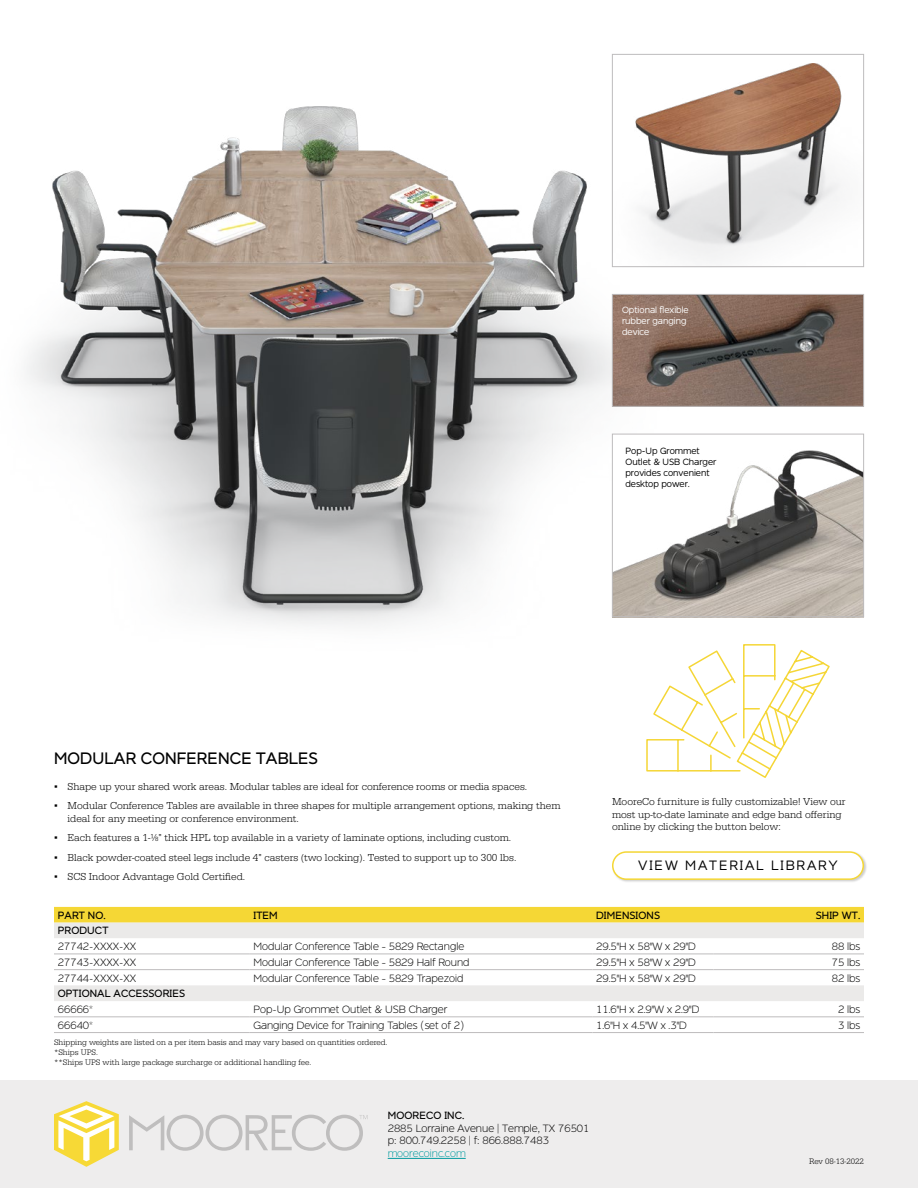
<style>
.page{position:relative;width:918px;height:1188px;background:#fff}
.page>*{position:absolute;margin:0;border:0;box-sizing:border-box;transform-origin:0 0}
.t1{font:16.5px "Dylan";letter-spacing:.01em;color:#000}
.t2{font:300 13.5px "Dylan";letter-spacing:.14em;color:#000}
.t3{font:300 10.5px/12.6px "Serifa";color:#000}
.t4{font:100 10.5px/12.6px "Dylan";color:#000}
.t5{font:10.5px "Dylan";letter-spacing:.01em;color:#000}
.t6{font:100 10.5px "Dylan";color:#009a9f}
.t7{font:300 9px/10.8px "Dylan";color:#000}
.t8{font:300 9px/10.8px "Dylan";color:#fff}
.t9{font:300 8.25px/9.9px "Serifa";color:#000}
.s1{font-family:"Verdana";font-weight:400}
</style>
<div class="page">
<div style="left:0;top:1080px;width:918px;height:108px;background:#eeeded"></div>
<svg style="left:54px;top:1101px;width:65px;height:66px"></svg>
<svg style="left:129px;top:1115px;width:238px;height:36px"></svg>
<hr style="left:388px;top:1158px;width:78px;height:1px;background:#009a9f">
<img style="left:26px;top:106px;width:643px;height:519px">
<div style="left:54px;top:907px;width:810px;height:16px;background:#f5d735"></div>
<svg style="left:54px;top:923px;width:810px;height:78px"></svg>
<hr style="left:54px;top:1032px;width:196px;height:1px;background:#bebcbd">
<hr style="left:250px;top:1032px;width:342px;height:1px;background:#bebcbd">
<hr style="left:592px;top:1032px;width:121px;height:1px;background:#bebcbd">
<hr style="left:713px;top:1032px;width:151px;height:1px;background:#bebcbd">
<hr style="left:54px;top:1017px;width:196px;height:1px;background:#bebcbd">
<hr style="left:250px;top:1017px;width:342px;height:1px;background:#bebcbd">
<hr style="left:592px;top:1017px;width:121px;height:1px;background:#bebcbd">
<hr style="left:713px;top:1017px;width:151px;height:1px;background:#bebcbd">
<hr style="left:54px;top:969px;width:196px;height:1px;background:#bebcbd">
<hr style="left:250px;top:969px;width:342px;height:1px;background:#bebcbd">
<hr style="left:592px;top:969px;width:121px;height:1px;background:#bebcbd">
<hr style="left:713px;top:969px;width:151px;height:1px;background:#bebcbd">
<hr style="left:54px;top:954px;width:196px;height:1px;background:#bebcbd">
<hr style="left:250px;top:954px;width:342px;height:1px;background:#bebcbd">
<hr style="left:592px;top:954px;width:121px;height:1px;background:#bebcbd">
<hr style="left:713px;top:954px;width:151px;height:1px;background:#bebcbd">
<div style="left:612px;top:851px;width:256px;height:32px;background:#000;opacity:.2"></div>
<div style="left:613px;top:852px;width:250px;height:27px;background:#fff;border-radius:14px"></div>
<div style="left:612px;top:851px;width:252px;height:29px;border:2px solid #f5d735;border-radius:14px"></div>
<svg style="left:646px;top:644px;width:184px;height:134px"></svg>
<img style="left:614px;top:436px;width:248px;height:179px">
<div style="left:612px;top:434px;width:252px;height:183px;border:1px solid #bebcbd"></div>
<img style="left:614px;top:296px;width:248px;height:109px">
<div style="left:612px;top:294px;width:252px;height:113px;border:1px solid #bebcbd"></div>
<img style="left:614px;top:64px;width:228px;height:201px">
<div style="left:612px;top:54px;width:252px;height:213px;border:1px solid #bebcbd"></div>
<p class="t8" style="left:622px;top:305px;width:68px">Optional flexible rubber ganging device</p>
<p class="t7" style="left:626px;top:445px;width:92px">Pop-Up Grommet<br>Outlet &amp; USB Charger provides convenient desktop power.</p>
<h1 class="t1" style="left:54px;top:747px;width:265px">MODULAR CONFERENCE TABLES</h1>
<p class="t3" style="left:54px;top:780px;width:475px"><span class="s1">▪</span> Shape up your shared work areas. Modular tables are ideal for conference rooms or media spaces.</p>
<p class="t3" style="left:68px;top:800px;width:495px;text-indent:-14px"><span class="s1">▪</span> Modular Conference Tables are available in three shapes for multiple arrangement options, making them ideal for any meeting or conference environment.</p>
<p class="t3" style="left:54px;top:832px;width:459px"><span class="s1">▪</span> Each features a 1-1/8" thick HPL top available in a variety of laminate options, including custom.</p>
<p class="t3" style="left:54px;top:851px;width:464px"><span class="s1">▪</span> Black powder-coated steel legs include 4" casters (two locking). Tested to support up to 300 lbs.</p>
<p class="t3" style="left:54px;top:870px;width:193px"><span class="s1">▪</span> SCS Indoor Advantage Gold Certified.</p>
<p class="t3" style="left:612px;top:795px;width:235px">MooreCo furniture is fully customizable! View our most up-to-date laminate and edge band offering online by clicking the button below:</p>
<p class="t2" style="left:638px;top:857px;width:201px">VIEW MATERIAL LIBRARY</p>
<p class="t5" style="left:58px;top:908px;width:49px">PART NO.</p>
<p class="t5" style="left:254px;top:908px;width:26px">ITEM</p>
<p class="t5" style="left:596px;top:908px;width:65px">DIMENSIONS</p>
<p class="t5" style="left:816px;top:908px;width:46px">SHIP WT.</p>
<p class="t5" style="left:58px;top:924px;width:52px">PRODUCT</p>
<p class="t4" style="left:58px;top:940px;width:80px">27742-XXXX-XX</p>
<p class="t4" style="left:254px;top:940px;width:212px">Modular Conference Table – 5829 Rectangle</p>
<p class="t4" style="left:596px;top:940px;width:101px">29.5"H x 58"W x 29"D</p>
<p class="t4" style="left:832px;top:940px;width:30px">88 lbs</p>
<p class="t4" style="left:58px;top:956px;width:80px">27743-XXXX-XX</p>
<p class="t4" style="left:254px;top:956px;width:218px">Modular Conference Table – 5829 Half Round</p>
<p class="t4" style="left:596px;top:956px;width:101px">29.5"H x 58"W x 29"D</p>
<p class="t4" style="left:832px;top:956px;width:30px">75 lbs</p>
<p class="t4" style="left:58px;top:971px;width:80px">27744-XXXX-XX</p>
<p class="t4" style="left:254px;top:971px;width:211px">Modular Conference Table – 5829 Trapezoid</p>
<p class="t4" style="left:596px;top:971px;width:101px">29.5"H x 58"W x 29"D</p>
<p class="t4" style="left:832px;top:971px;width:30px">82 lbs</p>
<p class="t5" style="left:58px;top:987px;width:129px">OPTIONAL ACCESSORIES</p>
<p class="t4" style="left:58px;top:1003px;width:37px">66666*</p>
<p class="t4" style="left:254px;top:1003px;width:195px">Pop-Up Grommet Outlet &amp; USB Charger</p>
<p class="t4" style="left:596px;top:1003px;width:105px">11.6"H x 2.9"W x 2.9"D</p>
<p class="t4" style="left:838px;top:1003px;width:24px">2 lbs</p>
<p class="t4" style="left:58px;top:1019px;width:37px">66640*</p>
<p class="t4" style="left:254px;top:1019px;width:212px">Ganging Device for Training Tables (set of 2)</p>
<p class="t4" style="left:596px;top:1019px;width:92px">1.6"H x 4.5"W x .3"D</p>
<p class="t4" style="left:838px;top:1019px;width:24px">3 lbs</p>
<p class="t9" style="left:54px;top:1037px;width:335px">Shipping weights are listed on a per item basis and may vary based on quantities ordered. *Ships UPS.<br>**Ships UPS with large package surcharge or additional handling fee.</p>
<p class="t5" style="left:388px;top:1108px;width:78px">MOORECO INC.</p>
<p class="t4" style="left:388px;top:1122px;width:203px">2885 Lorraine Avenue | Temple, TX 76501 p: 800.749.2258 | f: 866.888.7483</p>
<p class="t6" style="left:388px;top:1147px;width:80px">moorecoinc.com</p>
<p class="t9" style="left:809px;top:1156px;width:56px">Rev 08-13-2022</p>
</div>
